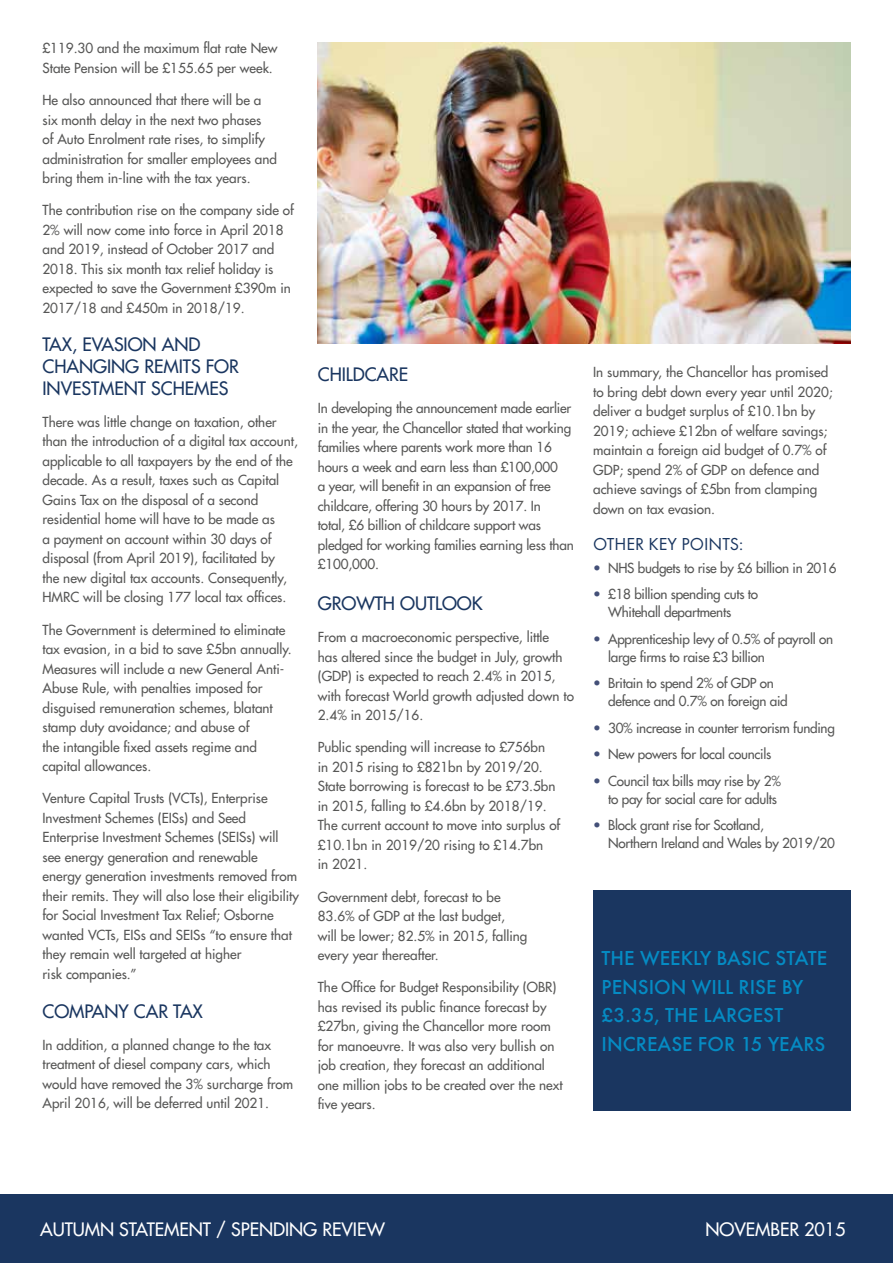
<style>
.page{position:relative;width:893px;height:1263px;background:#fff}
.page>*{position:absolute;margin:0;border:0;box-sizing:border-box;transform-origin:0 0}
.t1{font:500 21px/28.5px "Futura T";color:#058bc3}
.t2{font:18px/21.6px "Futura LT";letter-spacing:-.005em;color:#1a3660}
.t3{font:18px "Futura LT";letter-spacing:-.005em;color:#fff}
.t4{font:18px "Futura T";color:#1a3660}
.t5{font:13.5px/19.5px "Futura LT";color:#575756}
.t6{font:13.5px/18px "Futura LT";letter-spacing:-.02em;color:#575756}
.s1{color:#445078}
</style>
<div class="page">
<div style="left:0;top:1195px;width:893px;height:68px;background:#1a3660"></div>
<img style="left:318px;top:43px;width:532px;height:300px">
<div style="left:593px;top:890px;width:257px;height:220px;background:#1a3660"></div>
<p class="t5" style="left:43px;top:38px;width:237px">£119.30 and the maximum flat rate New<br>State Pension will be £155.65 per week.</p>
<p class="t5" style="left:43px;top:90px;width:236px">He also announced that there will be a six month delay in the next two phases<br>of Auto Enrolment rate rises, to simplify administration for smaller employees and bring them in-line with the tax years.</p>
<p class="t5" style="left:43px;top:200px;width:253px">The contribution rise on the company side of 2% will now come into force in April 2018 and 2019, instead of October 2017 and 2018. This six month tax relief holiday is expected to save the Government £390m in 2017/18 and £450m in 2018/19.</p>
<h2 class="t2" style="left:43px;top:334px;width:198px">TAX, EVASION AND<br>CHANGING REMITS FOR<br>INVESTMENT SCHEMES</h2>
<p class="t5" style="left:43px;top:412px;width:257px">There was little change on taxation, other than the introduction of a digital tax account, applicable to all taxpayers by the end of the decade. As a result, taxes such as Capital Gains Tax on the disposal of a second residential home will have to be made as<br>a payment on account within 30 days of disposal (from April 2019), facilitated by<br>the new digital tax accounts. Consequently, HMRC will be closing 177 local tax offices.</p>
<p class="t5" style="left:43px;top:620px;width:251px">The Government is determined to eliminate tax evasion, in a bid to save £5bn annually.<br>Measures will include a new General Anti-Abuse Rule, with penalties imposed for disguised remuneration schemes, blatant stamp duty avoidance; and abuse of<br>the intangible fixed assets regime and capital allowances.</p>
<p class="t5" style="left:43px;top:788px;width:258px">Venture Capital Trusts (VCTs), Enterprise Investment Schemes (EISs) and Seed Enterprise Investment Schemes (SEISs) will see energy generation and renewable energy generation investments removed from their remits. They will also lose their eligibility for Social Investment Tax Relief; Osborne wanted VCTs, EISs and SEISs “to ensure that they remain well targeted at higher<br>risk companies.”</p>
<h2 class="t2" style="left:43px;top:1000px;width:162px">COMPANY CAR TAX</h2>
<p class="t5" style="left:43px;top:1035px;width:252px">In addition, a planned change to the tax treatment of diesel company cars, which would have removed the 3% surcharge from April 2016, will be deferred until 2021.</p>
<h2 class="t2" style="left:318px;top:363px;width:92px">CHILDCARE</h2>
<p class="t5" style="left:318px;top:398px;width:257px">In developing the announcement made earlier in the year, the Chancellor stated that working families where parents work more than 16 hours a week and earn less than £100,000<br>a year, will benefit in an expansion of free childcare, offering 30 hours by 2017. In<br>total, £6 billion of childcare support was pledged for working families earning less than £100,000.</p>
<h2 class="t2" style="left:318px;top:592px;width:166px">GROWTH OUTLOOK</h2>
<p class="t5" style="left:318px;top:627px;width:258px">From a macroeconomic perspective, little<br>has altered since the budget in July, growth (GDP) is expected to reach 2.4% in 2015, with forecast World growth adjusted down to 2.4% in 2015/16.</p>
<p class="t5" style="left:318px;top:737px;width:244px">Public spending will increase to £756bn<br>in 2015 rising to £821bn by 2019/20.<br>State borrowing is forecast to be £73.5bn in 2015, falling to £4.6bn by 2018/19.<br>The current account to move into surplus of £10.1bn in 2019/20 rising to £14.7bn<br>in 2021.</p>
<p class="t5" style="left:318px;top:887px;width:211px">Government debt, forecast to be<br>83.6% of GDP at the last budget, will be lower; 82.5% in 2015, falling every year thereafter.</p>
<p class="t5" style="left:318px;top:977px;width:246px">The Office for Budget Responsibility (OBR) has revised its public finance forecast by £27bn, giving the Chancellor more room for manoeuvre. It was also very bullish on job creation, they forecast an additional one million jobs to be created over the next five years.</p>
<p class="t5" style="left:593px;top:362px;width:241px">In summary, the Chancellor has promised to bring debt down every year until 2020; deliver a budget surplus of £10.1bn by 2019; achieve £12bn of welfare savings; maintain a foreign aid budget of 0.7% of GDP; spend 2% of GDP on defence and achieve savings of £5bn from clamping down on tax evasion.</p>
<h2 class="t4" style="left:593px;top:534px;width:152px">OTHER KEY POINTS:</h2>
<p class="t6" style="left:593px;top:558px;width:245px"><span class="s1">•</span> NHS budgets to rise by £6 billion in 2016</p>
<p class="t6" style="left:608px;top:585px;width:152px;text-indent:-15px"><span class="s1">•</span> £18 billion spending cuts to<br>Whitehall departments</p>
<p class="t6" style="left:608px;top:629px;width:227px;text-indent:-15px"><span class="s1">•</span> Apprenticeship levy of 0.5% of payroll on large firms to raise £3 billion</p>
<p class="t6" style="left:608px;top:674px;width:181px;text-indent:-15px"><span class="s1">•</span> Britain to spend 2% of GDP on defence and 0.7% on foreign aid</p>
<p class="t6" style="left:593px;top:718px;width:243px"><span class="s1">•</span> 30% increase in counter terrorism funding</p>
<p class="t6" style="left:593px;top:745px;width:180px"><span class="s1">•</span> New powers for local councils</p>
<p class="t6" style="left:593px;top:771px;width:189px;text-align:right"><span class="s1">•</span> Council tax bills may rise by 2% to pay for social care for adults</p>
<p class="t6" style="left:608px;top:816px;width:228px;text-indent:-15px"><span class="s1">•</span> Block grant rise for Scotland,<br>Northern Ireland and Wales by 2019/20</p>
<h1 class="t1" style="left:602px;top:944px;width:227px">THE WEEKLY BASIC STATE<br>PENSION WILL RISE BY £3.35, THE LARGEST<br>INCREASE FOR 15 YEARS</h1>
<h2 class="t3" style="left:40px;top:1217px;width:346px">AUTUMN STATEMENT / SPENDING REVIEW</h2>
<h2 class="t3" style="left:705px;top:1217px;width:142px">NOVEMBER 2015</h2>
</div>
